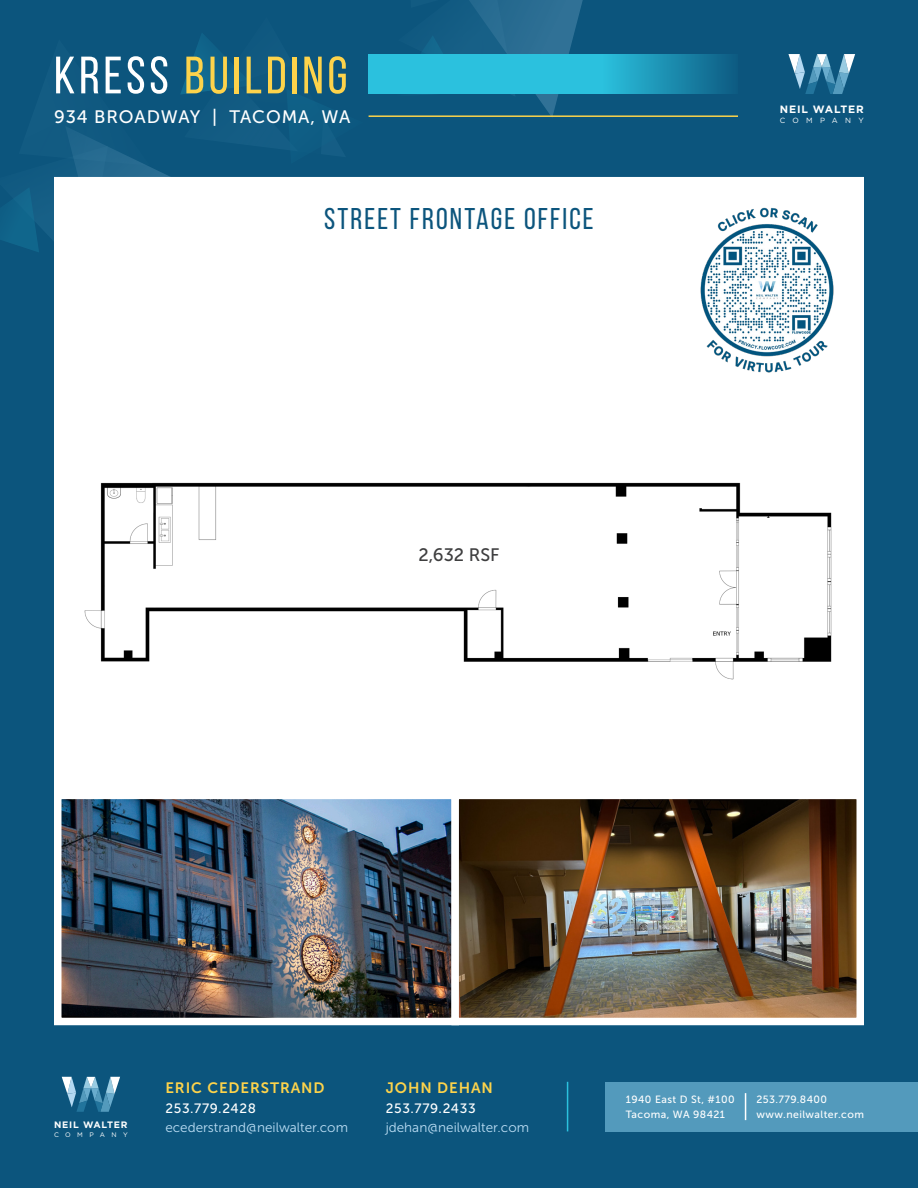
<style>
.page{position:relative;width:918px;height:1188px;background:#0c557d}
.page>*{position:absolute;margin:0;border:0;box-sizing:border-box;transform-origin:0 0}
.t1{font:52.5px "Bebas Neue";letter-spacing:.07em;color:#fdd34b}
.t2{font:30px "Bebas Neue";letter-spacing:.07em;color:#0c557d}
.t3{font:18px "Museo Sans 500";letter-spacing:.045em;color:#fff}
.t4{font:18px "Museo Sans 500";color:#3e3e3f}
.t5{font:15px "Museo Sans 700";letter-spacing:.06em;color:#fdd34b}
.t6{font:13.5px "Museo Sans 300";color:#bbddf4}
.t7{font:13.5px "Museo Sans 500";letter-spacing:.05em;color:#fff}
.t8{font:700 10.65px "Gotham";letter-spacing:.08em;color:#fff}
.t9{font:10.5px "Museo Sans 500";letter-spacing:.04em;color:#fff}
.t10{font:700 9.3px "Gotham";letter-spacing:.08em;color:#fff}
.t11{font:7.5px "Gotham";letter-spacing:.98em;color:#fff}
.t12{font:6.6px "Gotham";letter-spacing:.98em;color:#fff}
.s1{color:#fff}
</style>
<div class="page">
<svg style="left:0;top:0;width:589px;height:252px"></svg>
<div style="left:606px;top:1082px;width:312px;height:49px;background:#539abc"></div>
<div style="left:54px;top:177px;width:810px;height:622px;background:#fff"></div>
<svg style="left:788px;top:54px;width:67px;height:40px"></svg>
<img style="left:700px;top:207px;width:134px;height:166px">
<hr style="left:369px;top:115px;width:369px;height:2px;background:#fdd34b">
<svg style="left:369px;top:54px;width:362px;height:39px;background:#25afce"></svg>
<svg style="left:745px;top:1093px;width:1px;height:27px"></svg>
<svg style="left:62px;top:1077px;width:58px;height:35px"></svg>
<hr style="left:567px;top:1082px;width:1px;height:49px;background:#2bc1de">
<img style="left:84px;top:482px;width:748px;height:198px">
<img style="left:63px;top:801px;width:792px;height:215px">
<div style="left:54px;top:792px;width:405px;height:233px;border:8px solid #fff"></div>
<div style="left:451px;top:792px;width:413px;height:233px;border:8px solid #fff"></div>
<p class="t1" style="left:54px;top:47px;width:295px"><span class="s1">KRESS</span> BUILDING</p>
<p class="t3" style="left:54px;top:107px;width:298px">934 BROADWAY | TACOMA, WA</p>
<p class="t2" style="left:324px;top:203px;width:271px">STREET FRONTAGE OFFICE</p>
<p class="t4" style="left:418px;top:545px;width:83px">2,632 RSF</p>
<p class="t8" style="left:780px;top:102px;width:85px">NEIL WALTER</p>
<p class="t11" style="left:780px;top:115px;width:86px">COMPANY</p>
<p class="t10" style="left:54px;top:1119px;width:75px">NEIL WALTER</p>
<p class="t12" style="left:54px;top:1131px;width:75px">COMPANY</p>
<p class="t5" style="left:165px;top:1080px;width:161px">ERIC CEDERSTRAND</p>
<p class="t7" style="left:165px;top:1101px;width:92px">253.779.2428</p>
<p class="t6" style="left:165px;top:1120px;width:184px">ecederstrand@neilwalter.com</p>
<p class="t5" style="left:386px;top:1080px;width:109px">JOHN DEHAN</p>
<p class="t7" style="left:386px;top:1101px;width:91px">253.779.2433</p>
<p class="t6" style="left:386px;top:1120px;width:145px">jdehan@neilwalter.com</p>
<p class="t9" style="left:626px;top:1094px;width:110px">1940 East D St, #100</p>
<p class="t9" style="left:626px;top:1109px;width:101px">Tacoma, WA 98421</p>
<p class="t9" style="left:757px;top:1094px;width:72px">253.779.8400</p>
<p class="t9" style="left:757px;top:1109px;width:109px">www.neilwalter.com</p>
</div>
